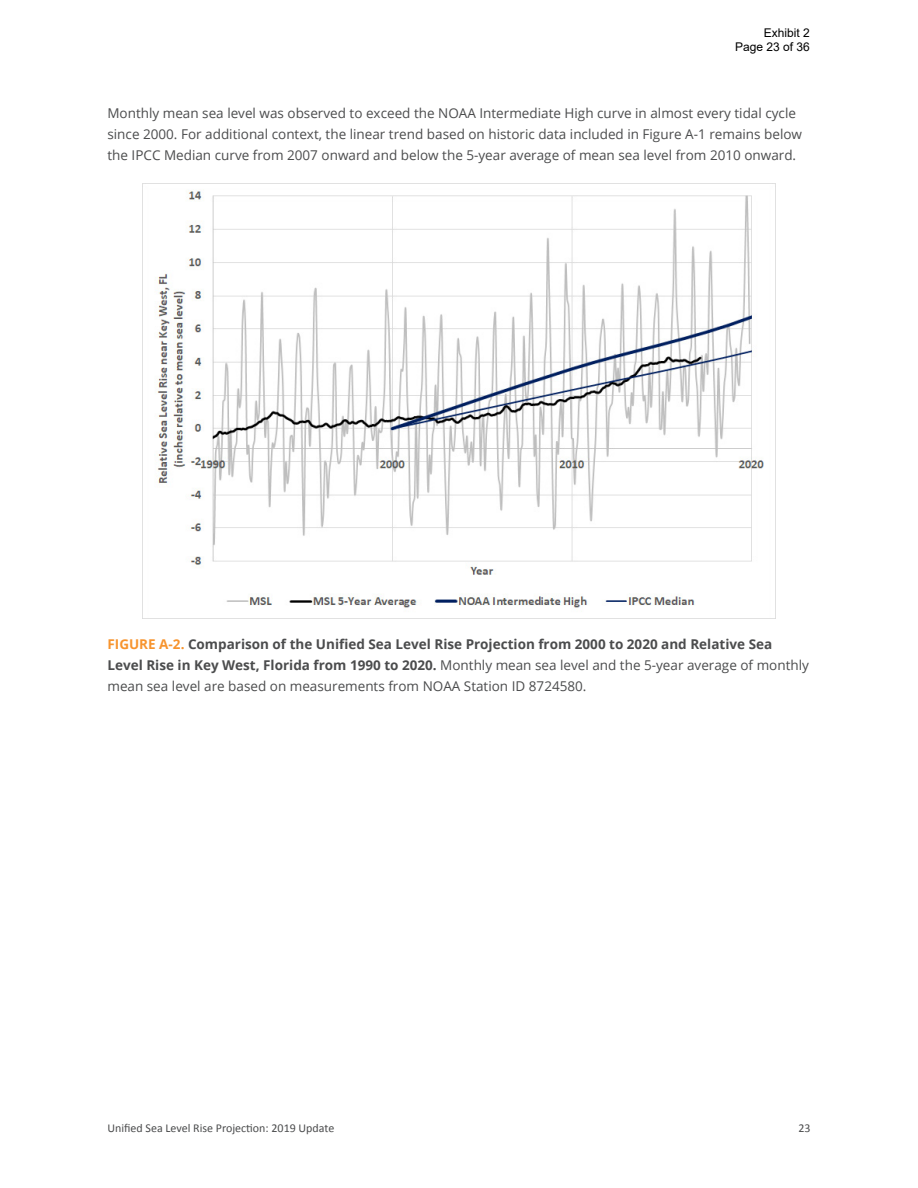
<style>
.page{position:relative;width:918px;height:1188px;background:#fff}
.page>*{position:absolute;margin:0;border:0;box-sizing:border-box;transform-origin:0 0}
.t1{font:13.5px/21px "Open Sans";color:#4b4c4d}
.t2{font:700 13.5px/21px "Open Sans";color:#4b4c4d}
.t3{font:12px "Calibri";color:#4b4c4d}
.t4{font:12px/14.4px "Arial";color:#000;text-align:right}
.s1{color:#f7942e}
.s2{font-weight:400}
</style>
<div class="page">
<img style="left:157px;top:189px;width:607px;height:419px">
<p class="t4" style="left:735px;top:26px;width:76px">Exhibit 2<br>Page 23 of 36</p>
<p class="t1" style="left:107px;top:103px;width:696px">Monthly mean sea level was observed to exceed the NOAA Intermediate High curve in almost every tidal cycle since 2000. For additional context, the linear trend based on historic data included in Figure A-1 remains below</p>
<p class="t1" style="left:107px;top:145px;width:690px">the IPCC Median curve from 2007 onward and below the 5-year average of mean sea level from 2010 onward.</p>
<p class="t2" style="left:107px;top:634px;width:703px"><span class="s1">FIGURE A-2.</span> Comparison of the Unified Sea Level Rise Projection from 2000 to 2020 and Relative Sea<br>Level Rise in Key West, Florida from 1990 to 2020. <span class="s2">Monthly mean sea level and the 5-year average of monthly mean sea level are based on measurements from NOAA Station ID 8724580.</span></p>
<p class="t3" style="left:107px;top:1121px;width:228px">Unified Sea Level Rise Projection: 2019 Update</p>
<p class="t3" style="left:798px;top:1121px;width:14px">23</p>
</div>
